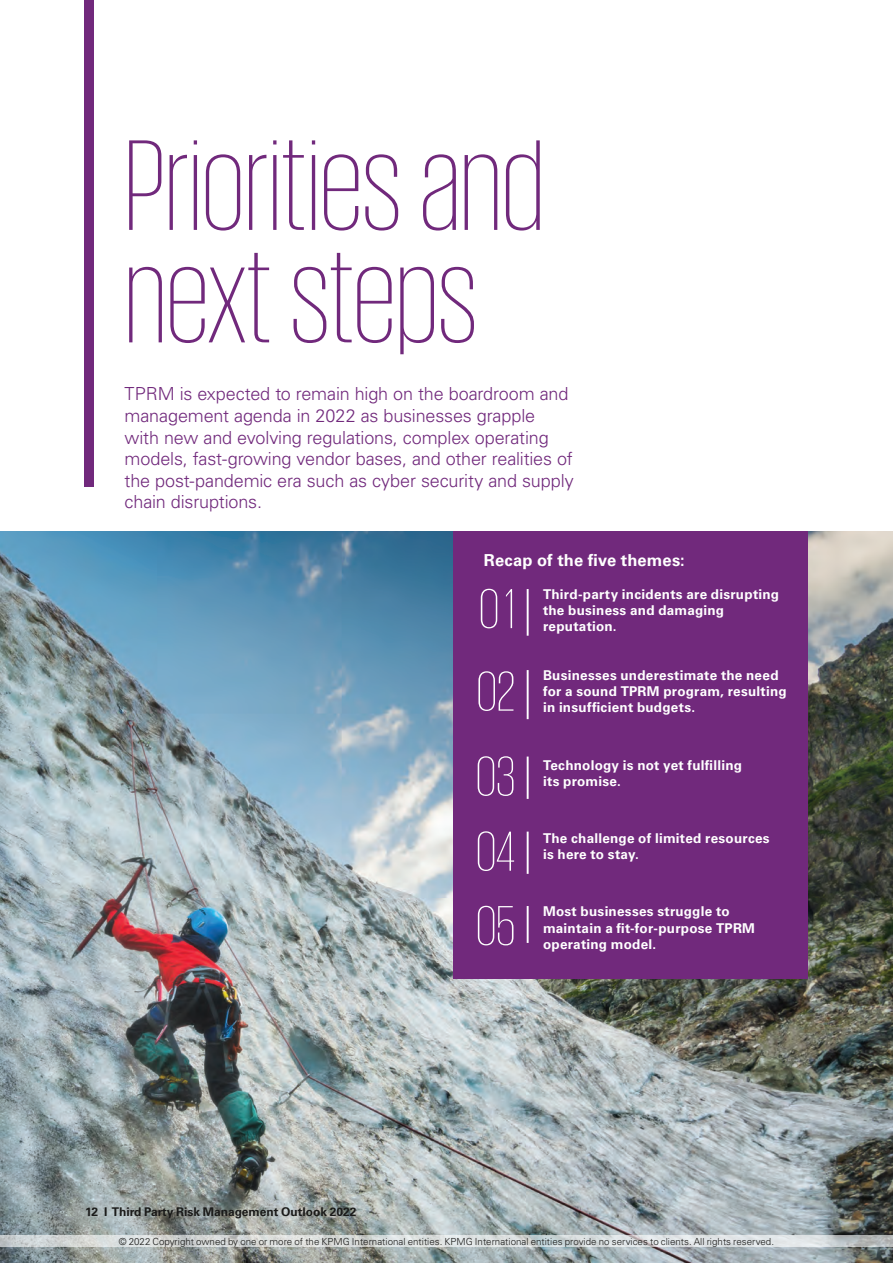
<style>
.page{position:relative;width:893px;height:1263px;background:#fff}
.page>*{position:absolute;margin:0;border:0;box-sizing:border-box;transform-origin:0 0}
.t1{font:200 132px/112.5px "KPMG";color:#71297c}
.t2{font:200 57.6px/83.7px "KPMG";color:#fff;text-align:justify}
.t3{font:300 18px/21.6px "Univers LT Std";letter-spacing:-.01em;color:#71297c}
.t4{font:700 16.5px "Univers LT Std";letter-spacing:.01em;color:#fff}
.t5{font:700 13.5px/16.2px "Univers LT Std";letter-spacing:.015em;color:#fff}
.t6{font:700 12px "Univers LT Std";color:#1a1a19}
.t7{font:300 9.75px "Univers LT Std";color:#1a1a19}
</style>
<div class="page">
<div style="left:84px;top:0;width:10px;height:487px;background:#71297c"></div>
<img style="left:0;top:531px;width:893px;height:732px">
<div style="left:454px;top:531px;width:354px;height:448px;background:#71297c"></div>
<hr style="left:527px;top:589px;width:2px;height:47px;background:#fff">
<hr style="left:527px;top:670px;width:2px;height:49px;background:#fff">
<hr style="left:527px;top:756px;width:2px;height:43px;background:#fff">
<hr style="left:527px;top:831px;width:2px;height:43px;background:#fff">
<hr style="left:527px;top:906px;width:2px;height:37px;background:#fff">
<svg style="left:0;top:1235px;width:893px;height:12px;background:#d5d9da"></svg>
<h1 class="t1" style="left:125px;top:126px;width:421px">Priorities and next steps</h1>
<p class="t3" style="left:125px;top:383px;width:451px">TPRM is expected to remain high on the boardroom and management agenda in 2022 as businesses grapple with new and evolving regulations, complex operating models, fast-growing vendor bases, and other realities of the post-pandemic era such as cyber security and supply chain disruptions.</p>
<p class="t4" style="left:484px;top:551px;width:202px">Recap of the five themes:</p>
<h2 class="t2" style="left:476px;top:566px;width:41px">01<br>02<br>03</h2>
<h2 class="t2" style="left:476px;top:813px;width:41px;line-height:74.4px">04<br>05</h2>
<p class="t5" style="left:543px;top:586px;width:238px">Third-party incidents are disrupting the business and damaging reputation.</p>
<p class="t5" style="left:543px;top:667px;width:245px">Businesses underestimate the need for a sound TPRM program, resulting in insufficient budgets.</p>
<p class="t5" style="left:543px;top:757px;width:200px">Technology is not yet fulfilling its promise.</p>
<p class="t5" style="left:543px;top:830px;width:228px">The challenge of limited resources is here to stay.</p>
<p class="t5" style="left:543px;top:903px;width:214px">Most businesses struggle to maintain a fit-for-purpose TPRM operating model.</p>
<p class="t6" style="left:85px;top:1205px;width:273px">12 I Third Party Risk Management Outlook 2022</p>
<p class="t7" style="left:119px;top:1235px;width:657px">© 2022 Copyright owned by one or more of the KPMG International entities. KPMG International entities provide no services to clients. All rights reserved.</p>
</div>
